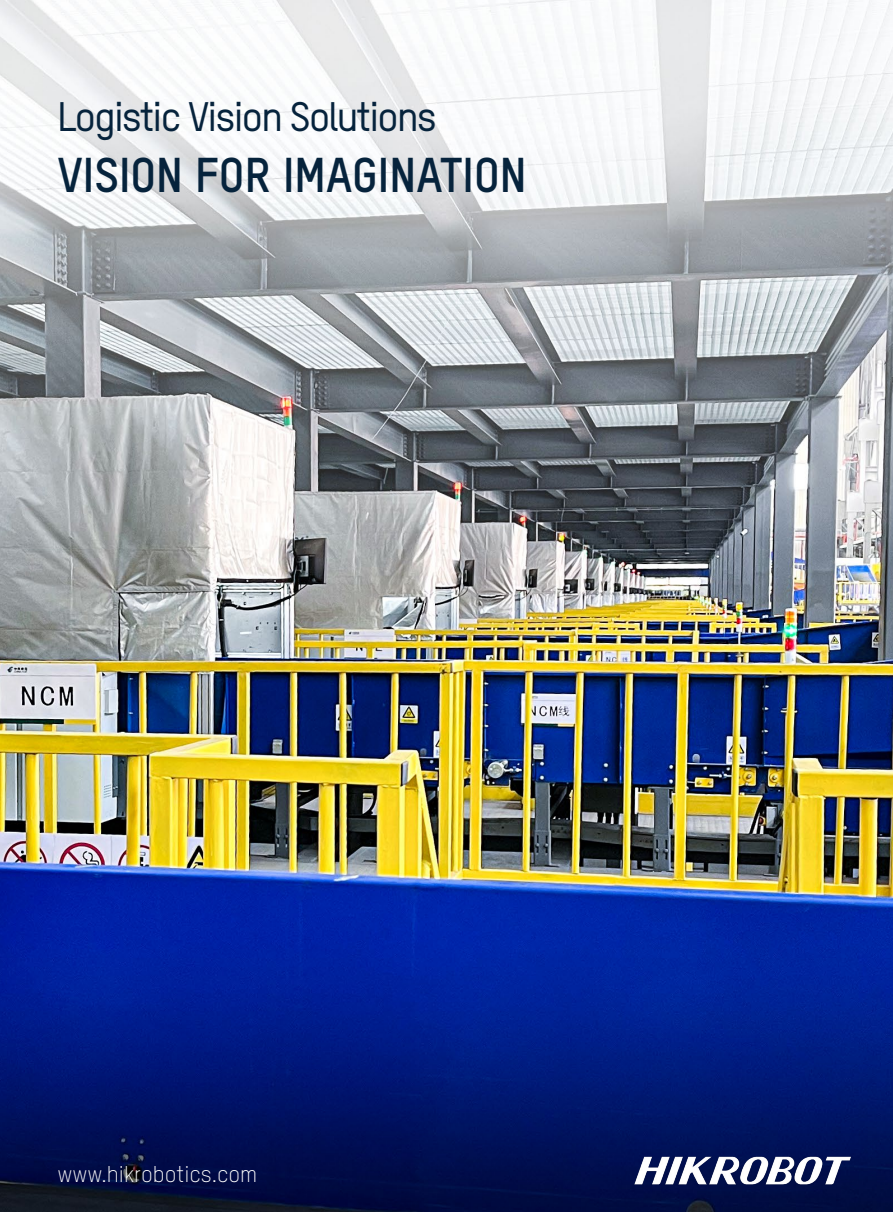
<style>
.page{position:relative;width:893px;height:1212px;background:#fff}
.page>*{position:absolute;margin:0;border:0;box-sizing:border-box;transform-origin:0 0}
.t1{font:700 48px "TSTARPRO";color:#06233c}
.t2{font:500 40.5px "TSTARPRO";letter-spacing:-.04em;color:#06233c}
.t3{font:300 22.5px "TSTARPRO";color:#fff}
</style>
<div class="page">
<img style="left:0;top:0;width:893px;height:1212px">
<img style="left:628px;top:1150px;width:229px;height:36px">
<p class="t2" style="left:57px;top:89px;width:381px">Logistic Vision Solutions</p>
<p class="t1" style="left:57px;top:142px;width:471px">VISION FOR IMAGINATION</p>
<p class="t3" style="left:57px;top:1160px;width:201px">www.hikrobotics.com</p>
</div>
